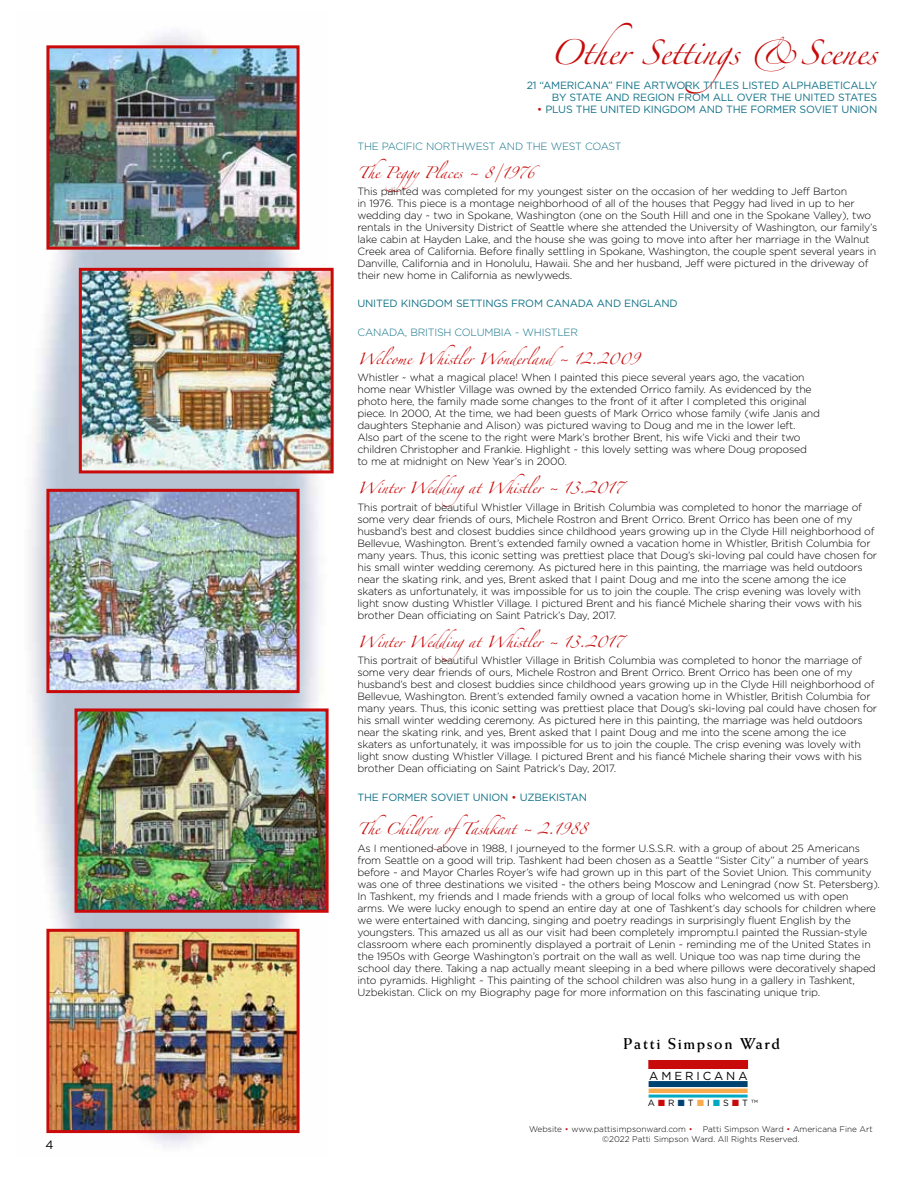
<style>
.page{position:relative;width:918px;height:1188px;background:#fff}
.page>*{position:absolute;margin:0;border:0;box-sizing:border-box;transform-origin:0 0}
.t1{font:22.5px "Zapfino";letter-spacing:-.015em;color:#c80a0a}
.t2{font:700 15.75px "Weiss";letter-spacing:.1em;color:#000}
.t3{font:12px "Gotham";color:#000}
.t4{font:11.7px "Gotham";color:#000}
.t5{font:300 10.5px/12px "Gotham";letter-spacing:-.02em;color:#000}
.t6{font:10.5px/12px "Gotham";letter-spacing:-.02em;color:#127288}
.t7{font:10.5px "Zapfino";letter-spacing:-.02em;color:#c80a0a}
.t8{font:300 10.5px "Gotham";letter-spacing:-.02em;color:#127288}
.t9{font:9px "Gotham";color:#000}
.t10{font:300 8.25px/10.5px "Gotham";color:#000;text-align:center}
.s1{color:#c80a0a}
.s2{color:#004271}
.s3{color:#faab4d}
.s4{color:#00a9c2}
</style>
<div class="page">
<img style="left:29px;top:31px;width:298px;height:1115px">
<div style="left:648px;top:1060px;width:100px;height:9px;background:#c80a0a"></div>
<div style="left:649px;top:1081px;width:99px;height:6px;background:#004271"></div>
<hr style="left:649px;top:1089px;width:99px;height:4px;background:#faab4d">
<hr style="left:649px;top:1095px;width:99px;height:3px;background:#00a9c2">
<img style="left:50px;top:493px;width:246px;height:196px">
<div style="left:46px;top:489px;width:254px;height:204px;border:3px solid #c80a0a"></div>
<img style="left:79px;top:712px;width:246px;height:197px">
<div style="left:75px;top:708px;width:254px;height:205px;border:3px solid #c80a0a"></div>
<img style="left:83px;top:272px;width:247px;height:197px">
<div style="left:79px;top:268px;width:255px;height:205px;border:3px solid #c80a0a"></div>
<img style="left:50px;top:49px;width:246px;height:197px">
<div style="left:46px;top:45px;width:254px;height:205px;border:3px solid #c80a0a"></div>
<img style="left:50px;top:933px;width:246px;height:196px">
<div style="left:46px;top:929px;width:254px;height:204px;border:3px solid #c80a0a"></div>
<p class="t3" style="left:46px;top:1138px;width:10px">4</p>
<h1 class="t1" style="left:549px;top:43px;width:330px">Other Settings &amp;Scenes</h1>
<p class="t6" style="left:552px;top:79px;width:327px;text-indent:-25px">21 “AMERICANA” FINE ARTWORK TITLES LISTED ALPHABETICALLY<br>BY STATE AND REGION FROM</p>
<p class="t6" style="left:713px;top:91px;width:66px">ALL OVER THE</p>
<p class="t6" style="left:795px;top:91px;width:15px">UNITED</p>
<p class="t6" style="left:838px;top:91px;width:27px">STATES</p>
<p class="t6" style="left:537px;top:103px;width:341px"><span class="s1">•</span> PLUS THE UNITED KINGDOM AND THE FORMER SOVIET UNION</p>
<p class="t8" style="left:357px;top:140px;width:172px">THE PACIFIC NORTHWEST AND the</p>
<p class="t8" style="left:551px;top:140px;width:73px">WEST COAST</p>
<p class="t7" style="left:357px;top:168px;width:179px">The PeggyPlaces ~ 8/1976</p>
<p class="t5" style="left:357px;top:185px;width:521px">This painted was completed for my youngest sister on the occasion of her wedding to Jeff Barton<br>in 1976. This piece is a montage neighborhood of all of the houses that Peggy had lived in up to her wedding day ~ two in Spokane, Washington (one on the South Hill and one in the Spokane Valley), two rentals in the University District of Seattle where she attended the University of Washington, our family’s lake cabin at Hayden Lake, and the house she was going to move into after her marriage in the Walnut Creek area of California. Before finally settling in Spokane, Washington, the couple spent several years in Danville, California and in Honolulu, Hawaii. She and her husband, Jeff were pictured in the driveway of their new home in California as newlyweds.</p>
<p class="t6" style="left:357px;top:297px;width:15px">UNITED</p>
<p class="t6" style="left:401px;top:297px;width:9px">KINGDOM</p>
<p class="t6" style="left:456px;top:297px;width:8px">SETTINGS</p>
<p class="t6" style="left:511px;top:297px;width:16px">FROM</p>
<p class="t6" style="left:546px;top:297px;width:87px">CANADA AND ENGL</p>
<p class="t6" style="left:653px;top:297px;width:17px">AND</p>
<p class="t8" style="left:357px;top:326px;width:9px">canada</p>
<p class="t8" style="left:405px;top:326px;width:10px">, britishcolumbia</p>
<p class="t8" style="left:515px;top:326px;width:13px">~ whistler</p>
<p class="t7" style="left:357px;top:354px;width:284px">Welcome Whistler Wonderland~ 12.2009</p>
<p class="t5" style="left:357px;top:371px;width:464px">Whistler ~ what a magical place! When I painted this piece several years ago, the vacation home near Whistler Village was owned by the extended Orrico family. As evidenced by the photo here, the family made some changes to the front of it after I completed this original piece. In 2000, At the time, we had been guests of Mark Orrico whose family (wife Janis and daughters Stephanie and Alison) was pictured waving to Doug and me in the lower left.<br>Also part of the scene to the right were Mark’s brother Brent, his wife Vicki and their two children Christopher and Frankie. Highlight ~ this lovely setting was where Doug proposed to me at midnight on New Year’s in 2000.</p>
<p class="t7" style="left:357px;top:484px;width:267px">Winter Weddingat Whistler ~ 13.2017</p>
<p class="t5" style="left:357px;top:501px;width:521px">This portrait of beautiful Whistler Village in British Columbia was completed to honor the marriage of some very dear friends of ours, Michele Rostron and Brent Orrico. Brent Orrico has been one of my husband’s best and closest buddies since childhood years growing up in the Clyde Hill neighborhood of Bellevue, Washington. Brent’s extended family owned a vacation home in Whistler, British Columbia for many years. Thus, this iconic setting was prettiest place that Doug’s ski-loving pal could have chosen for his small winter wedding ceremony. As pictured here in this painting, the marriage was held outdoors near the skating rink, and yes, Brent asked that I paint Doug and me into the scene among the ice skaters as unfortunately, it was impossible for us to join the couple. The crisp evening was lovely with light snow dusting Whistler Village. I pictured Brent and his fiancé Michele sharing their vows with his brother Dean officiating on Saint Patrick’s Day, 2017.</p>
<p class="t7" style="left:357px;top:637px;width:267px">Winter Weddingat Whistler ~ 13.2017</p>
<p class="t5" style="left:357px;top:655px;width:521px">This portrait of beautiful Whistler Village in British Columbia was completed to honor the marriage of some very dear friends of ours, Michele Rostron and Brent Orrico. Brent Orrico has been one of my husband’s best and closest buddies since childhood years growing up in the Clyde Hill neighborhood of Bellevue, Washington. Brent’s extended family owned a vacation home in Whistler, British Columbia for many years. Thus, this iconic setting was prettiest place that Doug’s ski-loving pal could have chosen for his small winter wedding ceremony. As pictured here in this painting, the marriage was held outdoors near the skating rink, and yes, Brent asked that I paint Doug and me into the scene among the ice skaters as unfortunately, it was impossible for us to join the couple. The crisp evening was lovely with light snow dusting Whistler Village. I pictured Brent and his fiancé Michele sharing their vows with his brother Dean officiating on Saint Patrick’s Day, 2017.</p>
<p class="t6" style="left:357px;top:791px;width:8px">THE</p>
<p class="t6" style="left:382px;top:791px;width:16px">FORMER</p>
<p class="t6" style="left:431px;top:791px;width:29px">SOVIET</p>
<p class="t6" style="left:473px;top:791px;width:16px">UNION</p>
<p class="t6" style="left:512px;top:791px;width:30px"><span class="s1">•</span> UZBEKIST</p>
<p class="t6" style="left:571px;top:791px;width:16px">AN</p>
<p class="t7" style="left:357px;top:824px;width:231px">The Children ofTashkant ~ 2.1988</p>
<p class="t5" style="left:357px;top:842px;width:524px">As I mentioned above in 1988, I journeyed to the former U.S.S.R. with a group of about 25 Americans from Seattle on a good will trip. Tashkent had been chosen as a Seattle “Sister City” a number of years before ~ and Mayor Charles Royer’s wife had grown up in this part of the Soviet Union. This community was one of three destinations we visited ~ the others being Moscow and Leningrad (now St. Petersberg).<br>In Tashkent, my friends and I made friends with a group of local folks who welcomed us with open<br>arms. We were lucky enough to spend an entire day at one of Tashkent’s day schools for children where we were entertained with dancing, singing and poetry readings in surprisingly fluent English by the youngsters. This amazed us all as our visit had been completely impromptu.I painted the Russian-style classroom where each prominently displayed a portrait of Lenin ~ reminding me of the United States in the 1950s with George Washington’s portrait on the wall as well. Unique too was nap time during the school day there. Taking a nap actually meant sleeping in a bed where pillows were decoratively shaped into pyramids. Highlight ~ This painting of the school children was also hung in a gallery in Tashkent, Uzbekistan. Click on my Biography page for more information on this fascinating unique trip.</p>
<h2 class="t2" style="left:624px;top:1034px;width:158px">Patti Simpson Ward</h2>
<p class="t4" style="left:649px;top:1069px;width:23px">AMERIC</p>
<p class="t4" style="left:714px;top:1069px;width:35px">ANA</p>
<p class="t9" style="left:648px;top:1097px;width:108px">A <span class="s1">■</span> R<span class="s2">■</span>T<span class="s3">■</span>I<span class="s4">■</span>S<span class="s1">■</span> T <sup>TM</sup></p>
<p class="t10" style="left:529px;top:1124px;width:345px">Website <span class="s1">•</span> www.pattisimpsonward.com <span class="s1">•</span> Patti Simpson Ward <span class="s1">•</span> Americana Fine Art ©2022 Patti Simpson Ward. All Rights Reserved.</p>
</div>
